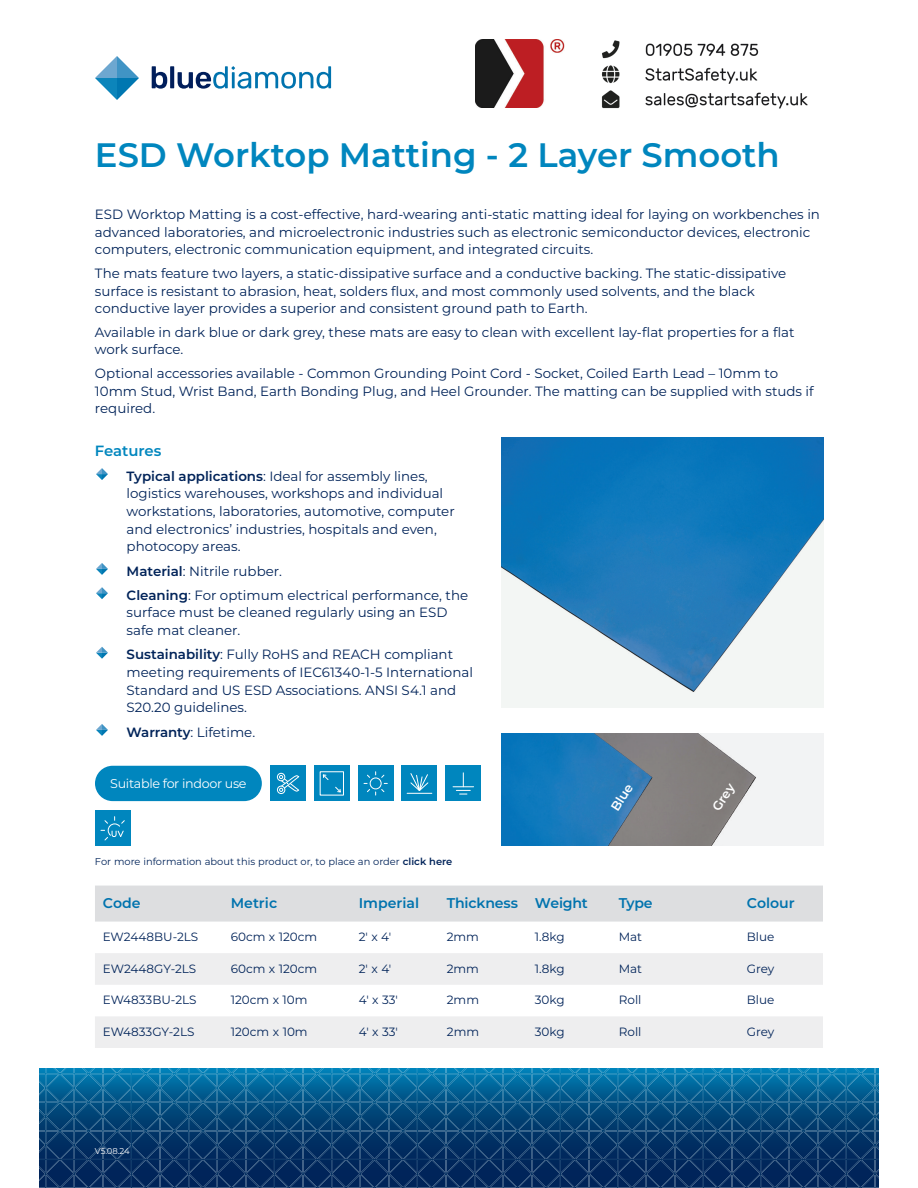
<style>
.page{position:relative;width:918px;height:1188px;background:#fff}
.page>*{position:absolute;margin:0;border:0;box-sizing:border-box;transform-origin:0 0}
.t1{font:600 33.9px "Montserrat";color:#0086be}
.t2{font:600 14.85px "Montserrat";color:#0086be}
.t3{font:600 14.1px "Montserrat";color:#0073ae}
.t4{font:13.35px/17.7px "Montserrat";color:#002359}
.t5{font:12.75px "Montserrat";letter-spacing:-.025em;color:#fff}
.t6{font:600 12.75px "Montserrat";color:#fff}
.t7{font:12px "Montserrat";color:#002359}
.t8{font:9.9px "Montserrat";color:#002359}
.t9{font:8.4px "Montserrat";color:#fff}
.s1{font-weight:600}
</style>
<div class="page">
<svg style="left:95px;top:56px;width:44px;height:44px"></svg>
<svg style="left:152px;top:66px;width:179px;height:23px"></svg>
<img style="left:39px;top:1068px;width:840px;height:120px">
<div style="left:95px;top:886px;width:728px;height:36px;background:#dddee0"></div>
<svg style="left:95px;top:953px;width:728px;height:95px;fill:#eeeeef"></svg>
<img style="left:501px;top:437px;width:322px;height:271px">
<div style="left:314px;top:766px;width:36px;height:35px;background:#0086be"></div>
<svg style="left:319px;top:771px;width:25px;height:25px"></svg>
<div style="left:402px;top:766px;width:35px;height:35px;background:#0086be"></div>
<svg style="left:407px;top:773px;width:25px;height:21px"></svg>
<div style="left:358px;top:766px;width:35px;height:35px;background:#0086be"></div>
<svg style="left:364px;top:772px;width:23px;height:23px"></svg>
<div style="left:270px;top:766px;width:36px;height:35px;background:#0086be"></div>
<div style="left:277px;top:786px;width:8px;height:8px;border:1px solid #fff;border-radius:50%"></div>
<div style="left:277px;top:773px;width:8px;height:8px;border:1px solid #fff;border-radius:50%"></div>
<svg style="left:279px;top:775px;width:21px;height:17px"></svg>
<div style="left:446px;top:766px;width:35px;height:35px;background:#0086be"></div>
<svg style="left:453px;top:773px;width:21px;height:22px"></svg>
<div style="left:95px;top:811px;width:35px;height:35px;background:#0086be"></div>
<svg style="left:101px;top:817px;width:24px;height:24px"></svg>
<svg style="left:96px;top:468px;width:12px;height:12px"></svg>
<svg style="left:96px;top:563px;width:12px;height:12px"></svg>
<svg style="left:96px;top:587px;width:12px;height:12px"></svg>
<svg style="left:96px;top:647px;width:12px;height:12px"></svg>
<svg style="left:96px;top:724px;width:12px;height:12px"></svg>
<div style="left:95px;top:766px;width:167px;height:35px;background:#0086be;border-radius:18px"></div>
<img style="left:501px;top:734px;width:322px;height:112px">
<img style="left:601px;top:40px;width:207px;height:69px">
<img style="left:475px;top:39px;width:89px;height:69px">
<h1 class="t1" style="left:95px;top:140px;width:686px">ESD Worktop Matting - 2 Layer Smooth</h1>
<p class="t4" style="left:95px;top:206px;width:727px">ESD Worktop Matting is a cost-effective, hard-wearing anti-static matting ideal for laying on workbenches in advanced laboratories, and microelectronic industries such as electronic semiconductor devices, electronic computers, electronic communication equipment, and integrated circuits.</p>
<p class="t4" style="left:95px;top:265px;width:693px">The mats feature two layers, a static-dissipative surface and a conductive backing. The static-dissipative surface is resistant to abrasion, heat, solders flux, and most commonly used solvents, and the black conductive layer provides a superior and consistent ground path to Earth.</p>
<p class="t4" style="left:95px;top:324px;width:701px">Available in dark blue or dark grey, these mats are easy to clean with excellent lay-flat properties for a flat work surface.</p>
<p class="t4" style="left:95px;top:365px;width:720px">Optional accessories available - Common Grounding Point Cord - Socket, Coiled Earth Lead – 10mm to<br>10mm Stud, Wrist Band, Earth Bonding Plug, and Heel Grounder. The matting can be supplied with studs if required.</p>
<p class="t2" style="left:95px;top:445px;width:68px">Features</p>
<p class="t4" style="left:127px;top:468px;width:330px"><span class="s1">Typical applications</span>: Ideal for assembly lines, logistics warehouses, workshops and individual workstations, laboratories, automotive, computer and electronics’ industries, hospitals and even, photocopy areas.</p>
<p class="t4" style="left:127px;top:559px;width:343px;line-height:24.3px"><span class="s1">Material</span>: Nitrile rubber.<br><span class="s1">Cleaning</span>: For optimum electrical performance, the</p>
<p class="t4" style="left:127px;top:605px;width:322px">surface must be cleaned regularly using an ESD safe mat cleaner.</p>
<p class="t4" style="left:127px;top:647px;width:348px"><span class="s1">Sustainability</span>: Fully RoHS and REACH compliant meeting requirements of IEC61340-1-5 International Standard and US ESD Associations. ANSI S4.1 and S20.20 guidelines.</p>
<p class="t4" style="left:127px;top:724px;width:130px"><span class="s1">Warranty</span>: Lifetime.</p>
<p class="t5" style="left:110px;top:778px;width:138px">Suitable for indoor use</p>
<p class="t8" style="left:95px;top:857px;width:359px">For more information about this product or, to place an order <span class="s1">click here</span></p>
<p class="t6" style="left:609px;top:807px;width:31px;rotate:-58deg">Blue</p>
<p class="t6" style="left:711px;top:807px;width:32px;rotate:-58deg">Grey</p>
<p class="t3" style="left:103px;top:897px;width:39px">Code</p>
<p class="t3" style="left:231px;top:897px;width:48px">Metric</p>
<p class="t3" style="left:359px;top:897px;width:62px">Imperial</p>
<p class="t3" style="left:447px;top:897px;width:143px">Thickness Weight</p>
<p class="t3" style="left:619px;top:897px;width:35px">Type</p>
<p class="t3" style="left:747px;top:897px;width:50px">Colour</p>
<p class="t7" style="left:103px;top:932px;width:97px">EW2448BU-2LS</p>
<p class="t7" style="left:231px;top:932px;width:88px">60cm x 120cm</p>
<p class="t7" style="left:359px;top:932px;width:34px">2' x 4'</p>
<p class="t7" style="left:447px;top:932px;width:34px">2mm</p>
<p class="t7" style="left:535px;top:932px;width:31px">1.8kg</p>
<p class="t7" style="left:619px;top:932px;width:25px">Mat</p>
<p class="t7" style="left:747px;top:932px;width:29px">Blue</p>
<p class="t7" style="left:103px;top:963px;width:95px">EW2448GY-2LS</p>
<p class="t7" style="left:231px;top:963px;width:88px">60cm x 120cm</p>
<p class="t7" style="left:359px;top:963px;width:34px">2' x 4'</p>
<p class="t7" style="left:447px;top:963px;width:34px">2mm</p>
<p class="t7" style="left:535px;top:963px;width:31px">1.8kg</p>
<p class="t7" style="left:619px;top:963px;width:25px">Mat</p>
<p class="t7" style="left:747px;top:963px;width:29px">Grey</p>
<p class="t7" style="left:103px;top:995px;width:95px">EW4833BU-2LS</p>
<p class="t7" style="left:231px;top:995px;width:78px">120cm x 10m</p>
<p class="t7" style="left:359px;top:995px;width:41px">4' x 33'</p>
<p class="t7" style="left:447px;top:995px;width:34px">2mm</p>
<p class="t7" style="left:535px;top:995px;width:31px">30kg</p>
<p class="t7" style="left:619px;top:995px;width:24px">Roll</p>
<p class="t7" style="left:747px;top:995px;width:29px">Blue</p>
<p class="t7" style="left:103px;top:1027px;width:93px">EW4833GY-2LS</p>
<p class="t7" style="left:231px;top:1027px;width:78px">120cm x 10m</p>
<p class="t7" style="left:359px;top:1027px;width:41px">4' x 33'</p>
<p class="t7" style="left:447px;top:1027px;width:34px">2mm</p>
<p class="t7" style="left:535px;top:1027px;width:31px">30kg</p>
<p class="t7" style="left:619px;top:1027px;width:24px">Roll</p>
<p class="t7" style="left:747px;top:1027px;width:29px">Grey</p>
<p class="t9" style="left:95px;top:1148px;width:36px">V5.08.24</p>
</div>
